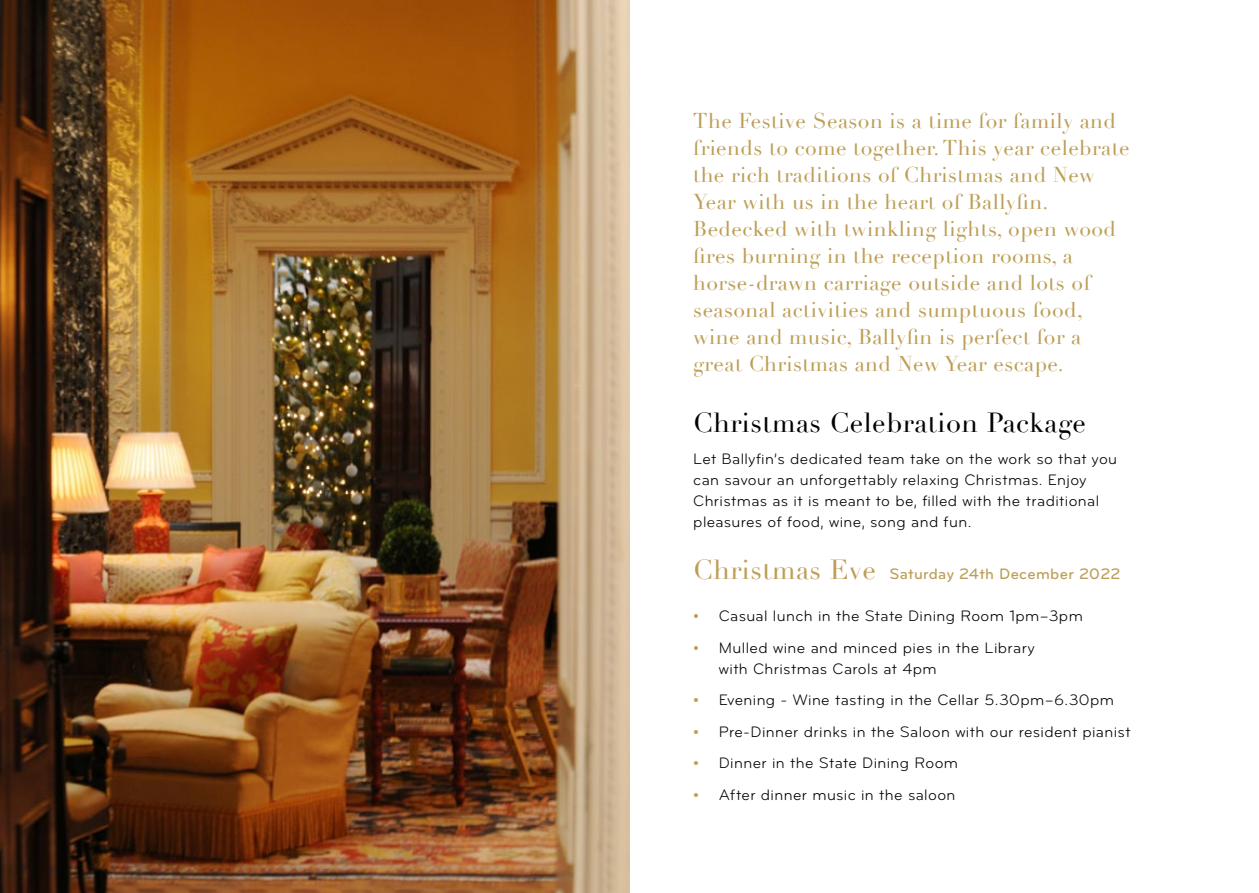
<style>
.page{position:relative;width:1259px;height:893px;background:#fff}
.page>*{position:absolute;margin:0;border:0;box-sizing:border-box;transform-origin:0 0}
.t1{font:27px "Didot";letter-spacing:.02em;color:#000}
.t2{font:21px/27px "Didot";letter-spacing:.02em;color:#bd9e55}
.t3{font:15.75px/21px "Bryant Pro";letter-spacing:.025em;color:#000}
.t4{font:500 15.75px "Bryant Pro";letter-spacing:.02em;color:#bd9e55}
.s1{font-family:"Didot";font-weight:400;font-size:27px}
.s2{font-weight:700;color:#bd9e55}
</style>
<div class="page">
<img style="left:0;top:0;width:629px;height:893px">
<p class="t2" style="left:693px;top:107px;width:438px">The Festive Season is a time for family and friends to come together. This year celebrate the rich traditions of Christmas and New Year with us in the heart of Ballyfin.<br>Bedecked with twinkling lights, open wood fires burning in the reception rooms, a horse-drawn carriage outside and lots of seasonal activities and sumptuous food, wine and music, Ballyfin is perfect for a great Christmas and New Year escape.</p>
<h1 class="t1" style="left:693px;top:406px;width:394px">Christmas Celebration Package</h1>
<p class="t3" style="left:693px;top:448px;width:425px">Let Ballyfin’s dedicated team take on the work so that you can savour an unforgettably relaxing Christmas. Enjoy Christmas as it is meant to be, filled with the traditional pleasures of food, wine, song and fun.</p>
<p class="t4" style="left:693px;top:565px;width:429px"><span class="s1">Christmas Eve</span> Saturday 24th December 2022</p>
<p class="t3" style="left:693px;top:606px;width:391px"><span class="s2">•</span> Casual lunch in the State Dining Room 1pm–3pm</p>
<p class="t3" style="left:719px;top:637px;width:317px;text-indent:-26px"><span class="s2">•</span> Mulled wine and minced pies in the Library with Christmas Carols at 4pm</p>
<p class="t3" style="left:693px;top:690px;width:422px"><span class="s2">•</span> Evening - Wine tasting in the Cellar 5.30pm–6.30pm</p>
<p class="t3" style="left:693px;top:721px;width:439px"><span class="s2">•</span> Pre-Dinner drinks in the Saloon with our resident pianist</p>
<p class="t3" style="left:693px;top:753px;width:266px"><span class="s2">•</span> Dinner in the State Dining Room</p>
<p class="t3" style="left:693px;top:784px;width:264px"><span class="s2">•</span> After dinner music in the saloon</p>
</div>
